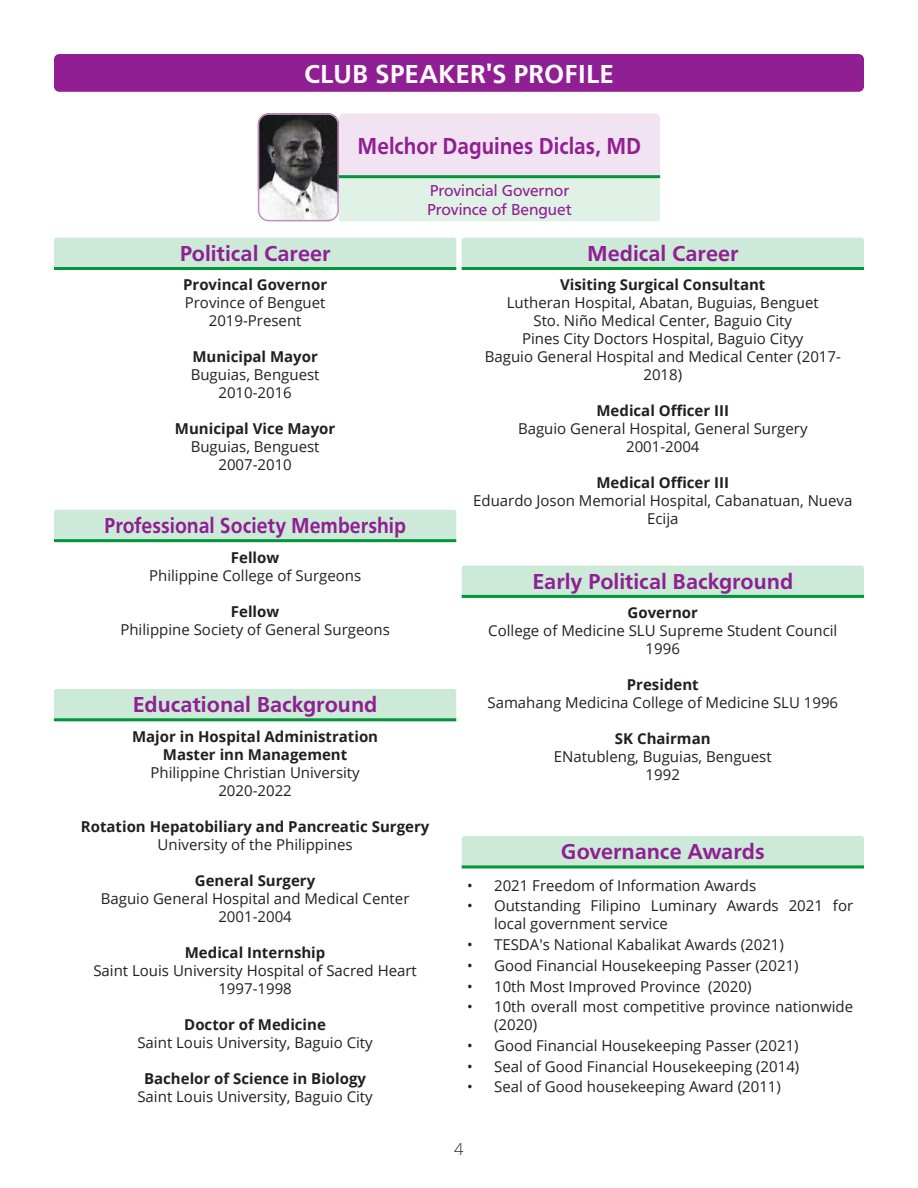
<style>
.page{position:relative;width:918px;height:1188px;background:#fff}
.page>*{position:absolute;margin:0;border:0;box-sizing:border-box;transform-origin:0 0}
.t1{font:700 27px "Carto Gothic Std";color:#fff}
.t2{font:700 24px "Carto Gothic Std";color:#901f93;scale:.9 1}
.t3{font:700 22.5px "Carto Gothic Std";color:#901f93}
.t4{font:700 22.5px "Carto Gothic Std";color:#901f93;scale:.9 1}
.t5{font:16.5px "Carto Gothic Std";color:#901f93}
.t6{font:300 16.5px "Open Sans";color:#231f20}
.t7{font:15px/18px "Open Sans";color:#231f20}
.t8{font:700 15px "Open Sans";color:#231f20}
</style>
<div class="page">
<div style="left:54px;top:54px;width:810px;height:38px;background:#901f93;border-radius:5px"></div>
<div style="left:462px;top:836px;width:402px;height:32px;background:#ccead7;border-radius:3px"></div>
<hr style="left:462px;top:865px;width:402px;height:3px;background:#019739">
<div style="left:339px;top:113px;width:321px;height:65px;background:#f1e3f1;border-radius:5px"></div>
<div style="left:339px;top:178px;width:321px;height:43px;background:#e0f2e6;border-radius:3px"></div>
<hr style="left:339px;top:175px;width:321px;height:3px;background:#019739">
<img style="left:258px;top:116px;width:81px;height:105px">
<div style="left:258px;top:113px;width:81px;height:108px;border:2px solid #c48fc0;border-radius:10px"></div>
<div style="left:54px;top:238px;width:402px;height:32px;background:#ccead7;border-radius:3px"></div>
<div style="left:54px;top:510px;width:402px;height:32px;background:#ccead7;border-radius:3px"></div>
<div style="left:54px;top:689px;width:402px;height:32px;background:#ccead7;border-radius:3px"></div>
<div style="left:462px;top:238px;width:402px;height:32px;background:#ccead7;border-radius:3px"></div>
<div style="left:462px;top:566px;width:402px;height:32px;background:#ccead7;border-radius:3px"></div>
<hr style="left:54px;top:267px;width:402px;height:3px;background:#019739">
<hr style="left:54px;top:539px;width:402px;height:3px;background:#019739">
<hr style="left:54px;top:718px;width:402px;height:3px;background:#019739">
<hr style="left:462px;top:267px;width:402px;height:3px;background:#019739">
<hr style="left:462px;top:595px;width:402px;height:3px;background:#019739">
<p class="t1" style="left:304px;top:58px;width:311px">CLUB SPEAKER'S PROFILE</p>
<p class="t1" style="left:326px;top:58px;width:267px">SECRETARY’S REPORT</p>
<p class="t2" style="left:358px;top:132px;width:317px">Melchor Daguines Diclas, MD</p>
<p class="t3" style="left:180px;top:240px;width:152px">Political Career</p>
<p class="t8" style="left:183px;top:274px;width:146px">Provincal Governor</p>
<p class="t7" style="left:185px;top:294px;width:142px">Province of Benguet</p>
<p class="t7" style="left:209px;top:312px;width:94px">2019-Present</p>
<p class="t8" style="left:192px;top:346px;width:127px">Municipal Mayor</p>
<p class="t7" style="left:191px;top:366px;width:130px">Buguias, Benguest</p>
<p class="t7" style="left:218px;top:384px;width:75px">2010-2016</p>
<p class="t8" style="left:175px;top:418px;width:162px">Municipal Vice Mayor</p>
<p class="t7" style="left:191px;top:438px;width:130px">Buguias, Benguest</p>
<p class="t7" style="left:218px;top:456px;width:75px">2007-2010</p>
<p class="t4" style="left:104px;top:512px;width:337px">Professional Society Membership</p>
<p class="t5" style="left:430px;top:181px;width:141px">Provincial Governor</p>
<p class="t5" style="left:427px;top:200px;width:146px">Province of Benguet</p>
<p class="t3" style="left:587px;top:240px;width:153px">Medical Career</p>
<p class="t8" style="left:560px;top:274px;width:207px">Visiting Surgical Consultant</p>
<p class="t7" style="left:507px;top:294px;width:313px">Lutheran Hospital, Abatan, Buguias, Benguet</p>
<p class="t7" style="left:533px;top:312px;width:260px">Sto. Niño Medical Center, Baguio City</p>
<p class="t7" style="left:522px;top:330px;width:283px">Pines City Doctors Hospital, Baguio Cityy</p>
<p class="t7" style="left:485px;top:348px;width:358px;text-align:center">Baguio General Hospital and Medical Center (2017-<br>2018)</p>
<p class="t8" style="left:596px;top:400px;width:134px">Medical Officer III</p>
<p class="t7" style="left:518px;top:420px;width:291px">Baguio General Hospital, General Surgery</p>
<p class="t7" style="left:626px;top:438px;width:75px">2001-2004</p>
<p class="t8" style="left:597px;top:472px;width:134px">Medical Officer III</p>
<p class="t7" style="left:473px;top:492px;width:381px;text-align:center">Eduardo Joson Memorial Hospital, Cabanatuan, Nueva<br>Ecija</p>
<p class="t8" style="left:231px;top:547px;width:50px">Fellow</p>
<p class="t7" style="left:149px;top:566px;width:214px">Philippine College of Surgeons</p>
<p class="t8" style="left:231px;top:601px;width:50px">Fellow</p>
<p class="t7" style="left:120px;top:620px;width:271px">Philippine Society of General Surgeons</p>
<p class="t3" style="left:133px;top:691px;width:246px">Educational Background</p>
<p class="t8" style="left:132px;top:726px;width:248px">Major in Hospital Administration</p>
<p class="t8" style="left:163px;top:744px;width:186px">Master inn Management</p>
<p class="t7" style="left:150px;top:763px;width:211px">Philippine Christian University</p>
<p class="t7" style="left:218px;top:781px;width:75px">2020-2022</p>
<p class="t8" style="left:81px;top:816px;width:350px">Rotation Hepatobiliary and Pancreatic Surgery</p>
<p class="t7" style="left:158px;top:835px;width:197px">University of the Philippines</p>
<p class="t8" style="left:195px;top:870px;width:122px">General Surgery</p>
<p class="t7" style="left:101px;top:889px;width:310px">Baguio General Hospital and Medical Center</p>
<p class="t7" style="left:218px;top:907px;width:75px">2001-2004</p>
<p class="t8" style="left:185px;top:942px;width:142px">Medical Internship</p>
<p class="t7" style="left:93px;top:961px;width:325px">Saint Louis University Hospital of Sacred Heart</p>
<p class="t7" style="left:218px;top:979px;width:75px">1997-1998</p>
<p class="t8" style="left:184px;top:1014px;width:143px">Doctor of Medicine</p>
<p class="t7" style="left:137px;top:1033px;width:237px">Saint Louis University, Baguio City</p>
<p class="t8" style="left:144px;top:1068px;width:224px">Bachelor of Science in Biology</p>
<p class="t7" style="left:137px;top:1087px;width:237px">Saint Louis University, Baguio City</p>
<p class="t3" style="left:532px;top:568px;width:263px">Early Political Background</p>
<p class="t8" style="left:628px;top:602px;width:72px">Governor</p>
<p class="t7" style="left:488px;top:621px;width:351px">College of Medicine SLU Supreme Student Council</p>
<p class="t7" style="left:646px;top:639px;width:36px">1996</p>
<p class="t8" style="left:627px;top:674px;width:73px">President</p>
<p class="t7" style="left:487px;top:693px;width:352px">Samahang Medicina College of Medicine SLU 1996</p>
<p class="t8" style="left:615px;top:728px;width:97px">SK Chairman</p>
<p class="t7" style="left:554px;top:747px;width:219px">ENatubleng, Buguias, Benguest</p>
<p class="t7" style="left:646px;top:765px;width:36px">1992</p>
<p class="t3" style="left:561px;top:839px;width:205px">Governance Awards</p>
<p class="t7" style="left:467px;top:876px;width:291px">• 2021 Freedom of Information Awards</p>
<p class="t7" style="left:494px;top:897px;width:361px;text-indent:-27px">• Outstanding Filipino Luminary Awards 2021 for local government service</p>
<p class="t7" style="left:467px;top:935px;width:318px">• TESDA's National Kabalikat Awards (2021)</p>
<p class="t7" style="left:467px;top:956px;width:333px">• Good Financial Housekeeping Passer (2021)</p>
<p class="t7" style="left:467px;top:977px;width:286px">• 10th Most Improved Province (2020)</p>
<p class="t7" style="left:494px;top:997px;width:361px;text-indent:-27px">• 10th overall most competitive province nationwide (2020)</p>
<p class="t7" style="left:467px;top:1036px;width:333px">• Good Financial Housekeeping Passer (2021)</p>
<p class="t7" style="left:467px;top:1057px;width:334px">• Seal of Good Financial Housekeeping (2014)</p>
<p class="t7" style="left:467px;top:1078px;width:315px">• Seal of Good housekeeping Award (2011)</p>
<p class="t6" style="left:454px;top:1137px;width:11px">4</p>
</div>
